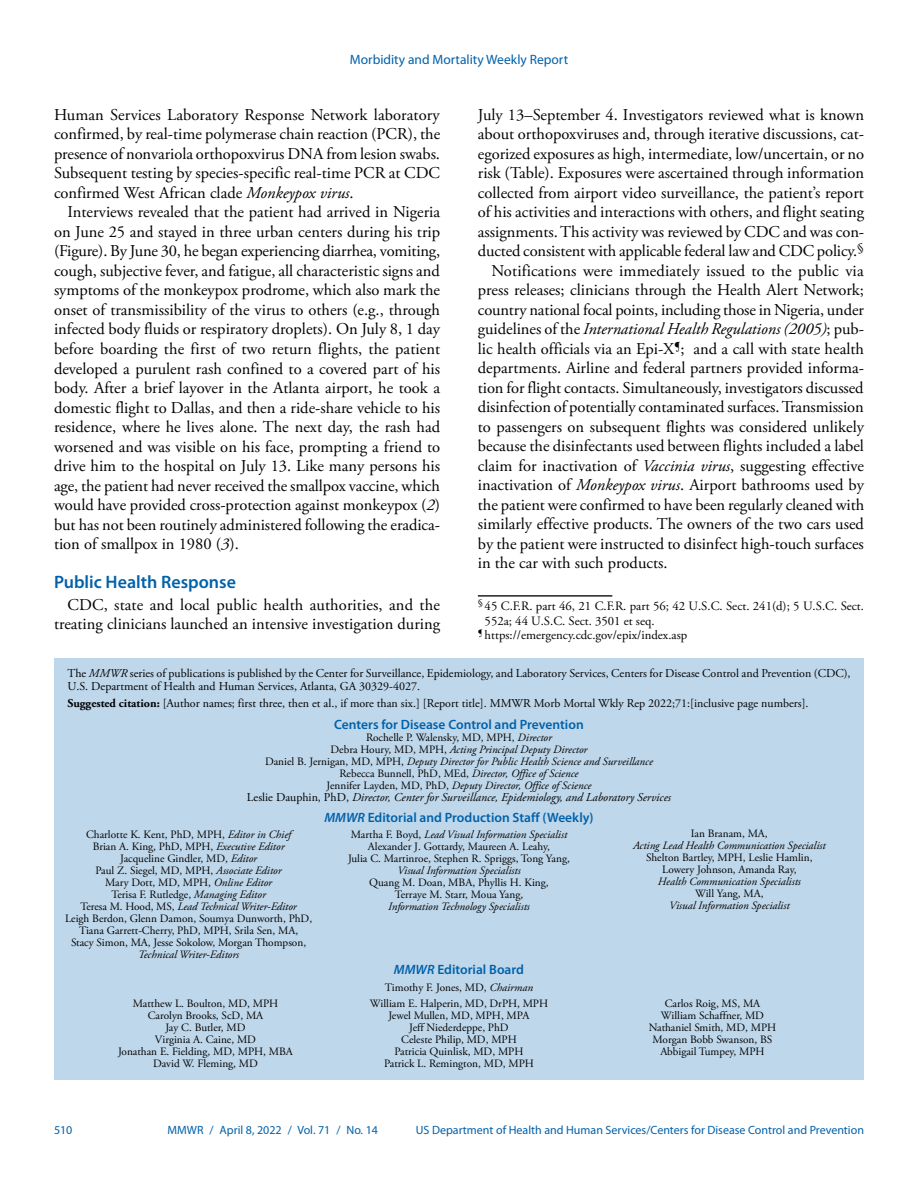
<style>
.page{position:relative;width:918px;height:1188px;background:#fff}
.page>*{position:absolute;margin:0;border:0;box-sizing:border-box;transform-origin:0 0}
.Heading_1{font:600 18px "Myriad Pro";color:#0061aa}
.Paragraph{font:16.5px/19.5px "Adobe Garamond Pro";color:#010203;text-align:justify}
.t1{font:600 13.5px "Myriad Pro";color:#0061aa}
.t2{font:13.5px "Myriad Pro";color:#0061aa}
.Footnote{font:12.75px/14.2px "Adobe Garamond Pro";color:#010203}
.footnote_no_rule_tex{font:12.75px "Adobe Garamond Pro";color:#010203}
.t3{font:12px/13.5px "Adobe Garamond Pro";color:#010203}
.t4{font:12px "Myriad Pro";color:#0061aa}
.t5{font:italic 12px "Adobe Garamond Pro";color:#010203}
.t6{font:11.25px/12px "Adobe Garamond Pro";color:#010203;text-align:center}
.t7{font:italic 11.25px/12px "Adobe Garamond Pro";color:#010203;text-align:center}
.s1{font-style:italic}
.s2{font-weight:700}
.s3{font-style:normal}
</style>
<div class="page">
<div style="left:54px;top:659px;width:810px;height:421px;background:#bfd7ea"></div>
<hr style="left:478px;top:595px;width:134px;height:2px;background:#231f20">
<p class="t2" style="left:350px;top:52px;width:220px">Morbidity and Mortality Weekly Report</p>
<p class="Paragraph" style="left:54px;top:106px;width:388px">Human Services Laboratory Response Network laboratory confirmed, by real-time polymerase chain reaction (PCR), the presence of nonvariola orthopoxvirus DNA from lesion swabs.<br>Subsequent testing by species-specific real-time PCR at CDC confirmed West African clade <span class="s1">Monkeypox virus</span>.</p>
<p class="Paragraph" style="left:54px;top:203px;width:388px;text-indent:13px">Interviews revealed that the patient had arrived in Nigeria on June 25 and stayed in three urban centers during his trip (Figure). By June 30, he began experiencing diarrhea, vomiting, cough, subjective fever, and fatigue, all characteristic signs and symptoms of the monkeypox prodrome, which also mark the onset of transmissibility of the virus to others (e.g., through infected body fluids or respiratory droplets). On July 8, 1 day before boarding the first of two return flights, the patient developed a purulent rash confined to a covered part of his body. After a brief layover in the Atlanta airport, he took a domestic flight to Dallas, and then a ride-share vehicle to his residence, where he lives alone. The next day, the rash had worsened and was visible on his face, prompting a friend to drive him to the hospital on July 13. Like many persons his age, the patient had never received the smallpox vaccine, which would have provided cross-protection against monkeypox (<span class="s1">2</span>) but has not been routinely administered following the eradica&shy;tion of smallpox in 1980 (<span class="s1">3</span>).</p>
<h1 class="Heading_1" style="left:54px;top:572px;width:183px">Public Health Response</h1>
<p class="Paragraph" style="left:54px;top:595px;width:388px;text-align:right">CDC, state and local public health authorities, and the treating clinicians launched an intensive investigation during</p>
<p class="Paragraph" style="left:478px;top:106px;width:388px">July 13–September 4. Investigators reviewed what is known about orthopoxviruses and, through iterative discussions, cat&shy;egorized exposures as high, intermediate, low/uncertain, or no risk (Table). Exposures were ascertained through information collected from airport video surveillance, the patient’s report of his activities and interactions with others, and flight seating assignments. This activity was reviewed by CDC and was con&shy;ducted consistent with applicable federal law and CDC policy.<sup>§</sup></p>
<p class="Paragraph" style="left:478px;top:262px;width:388px;text-indent:13px">Notifications were immediately issued to the public via press releases; clinicians through the Health Alert Network; country national focal points, including those in Nigeria, under guidelines of the <span class="s1">International Health Regulations (2005)</span>; pub&shy;lic health officials via an Epi-X<sup>¶</sup>; and a call with state health departments. Airline and federal partners provided informa&shy;tion for flight contacts. Simultaneously, investigators discussed disinfection of potentially contaminated surfaces. Transmission to passengers on subsequent flights was considered unlikely because the disinfectants used between flights included a label claim for inactivation of <span class="s1">Vaccinia virus</span>, suggesting effective inactivation of <span class="s1">Monkeypox virus</span>. Airport bathrooms used by the patient were confirmed to have been regularly cleaned with similarly effective products. The owners of the two cars used by the patient were instructed to disinfect high-touch surfaces in the car with such products.</p>
<p class="Footnote" style="left:485px;top:600px;width:381px;text-indent:-7px"><sup>§</sup> 45 C.F.R. part 46, 21 C.F.R. part 56; 42 U.S.C. Sect. 241(d); 5 U.S.C. Sect.<br>552a; 44 U.S.C. Sect. 3501 et seq.</p>
<p class="footnote_no_rule_tex" style="left:478px;top:627px;width:211px"><sup>¶</sup> https://emergency.cdc.gov/epix/index.asp</p>
<p class="t3" style="left:68px;top:667px;width:785px">The <span class="s1">MMWR</span> series of publications is published by the Center for Surveillance, Epidemiology, and Laboratory Services, Centers for Disease Control and Prevention (CDC),<br>U.S. Department of Health and Human Services, Atlanta, GA 30329-4027.</p>
<p class="t3" style="left:68px;top:697px;width:743px"><span class="s2">Suggested citation:</span> [Author names; first three, then et al., if more than six.] [Report title]. MMWR Morb Mortal Wkly Rep 2022;71:[inclusive page numbers].</p>
<p class="t1" style="left:334px;top:717px;width:251px">Centers for Disease Control and Prevention</p>
<p class="t7" style="left:265px;top:731px;width:389px"><span class="s3">Rochelle P. Walensky, MD, MPH,</span> Director<br><span class="s3">Debra Houry, MD, MPH,</span> Acting Principal Deputy Director<br><span class="s3">Daniel B. Jernigan, MD, MPH,</span> Deputy Director for Public Health Science and Surveillance <span class="s3">Rebecca Bunnell, PhD, MEd,</span> Director, Office of Science<br><span class="s3">Jennifer Layden, MD, PhD,</span> Deputy Director, Office of Science</p>
<p class="t5" style="left:247px;top:790px;width:426px"><span class="s3">Leslie Dauphin, PhD,</span> Director, Center for Surveillance, Epidemiology, and Laboratory Services</p>
<p class="t1" style="left:324px;top:810px;width:271px"><span class="s1">MMWR</span> Editorial and Production Staff (Weekly)</p>
<p class="t6" style="left:65px;top:829px;width:249px">Charlotte K. Kent, PhD, MPH, <span class="s1">Editor in Chief<br></span>Brian A. King, PhD, MPH, <span class="s1">Executive Editor<br></span>Jacqueline Gindler, MD, <span class="s1">Editor<br></span>Paul Z. Siegel, MD, MPH, <span class="s1">Associate Editor<br></span>Mary Dott, MD, MPH, <span class="s1">Online Editor<br></span>Terisa F. Rutledge, <span class="s1">Managing Editor<br></span>Teresa M. Hood, MS, <span class="s1">Lead Technical Writer-Editor<br></span>Leigh Berdon, Glenn Damon, Soumya Dunworth, PhD, Tiana Garrett-Cherry, PhD, MPH, Srila Sen, MA,<br>Stacy Simon, MA, Jesse Sokolow, Morgan Thompson,</p>
<p class="t7" style="left:138px;top:948px;width:103px">Technical Writer-Editors</p>
<p class="t6" style="left:691px;top:828px;width:78px">Ian Branam, MA,</p>
<p class="t7" style="left:633px;top:840px;width:194px">Acting Lead Health Communication Specialist</p>
<p class="t6" style="left:646px;top:852px;width:168px">Shelton Bartley, MPH, Leslie Hamlin,<br>Lowery Johnson, Amanda Ray,</p>
<p class="t7" style="left:658px;top:876px;width:145px">Health Communication Specialists</p>
<p class="t6" style="left:695px;top:888px;width:70px">Will Yang, MA,</p>
<p class="t7" style="left:669px;top:900px;width:122px">Visual Information Specialist</p>
<p class="t6" style="left:348px;top:829px;width:223px">Martha F. Boyd, <span class="s1">Lead Visual Information Specialist<br></span>Alexander J. Gottardy, Maureen A. Leahy,<br>Julia C. Martinroe, Stephen R. Spriggs, Tong Yang,</p>
<p class="t7" style="left:397px;top:864px;width:125px">Visual Information Specialists</p>
<p class="t6" style="left:369px;top:877px;width:181px">Quang M. Doan, MBA, Phyllis H. King,<br>Terraye M. Starr, Moua Yang,</p>
<p class="t7" style="left:388px;top:900px;width:143px">Information Technology Specialists</p>
<p class="t1" style="left:394px;top:962px;width:132px"><span class="s1">MMWR</span> Editorial Board</p>
<p class="t6" style="left:385px;top:982px;width:150px">Timothy F. Jones, MD, <span class="s1">Chairman</span></p>
<p class="t6" style="left:118px;top:998px;width:176px">Matthew L. Boulton, MD, MPH<br>Carolyn Brooks, ScD, MA<br>Jay C. Butler, MD<br>Virginia A. Caine, MD<br>Jonathan E. Fielding, MD, MPH, MBA<br>David W. Fleming, MD</p>
<p class="t6" style="left:370px;top:998px;width:180px">William E. Halperin, MD, DrPH, MPH<br>Jewel Mullen, MD, MPH, MPA<br>Jeff Niederdeppe, PhD<br>Celeste Philip, MD, MPH<br>Patricia Quinlisk, MD, MPH<br>Patrick L. Remington, MD, MPH</p>
<p class="t6" style="left:649px;top:998px;width:129px">Carlos Roig, MS, MA<br>William Schaffner, MD<br>Nathaniel Smith, MD, MPH<br>Morgan Bobb Swanson, BS<br>Abbigail Tumpey, MPH</p>
<p class="t4" style="left:54px;top:1123px;width:20px">510</p>
<p class="t4" style="left:168px;top:1123px;width:212px">MMWR / April 8, 2022 / Vol. 71 / No. 14</p>
<p class="t4" style="left:416px;top:1123px;width:450px">US Department of Health and Human Services/Centers for Disease Control and Prevention</p>
</div>
